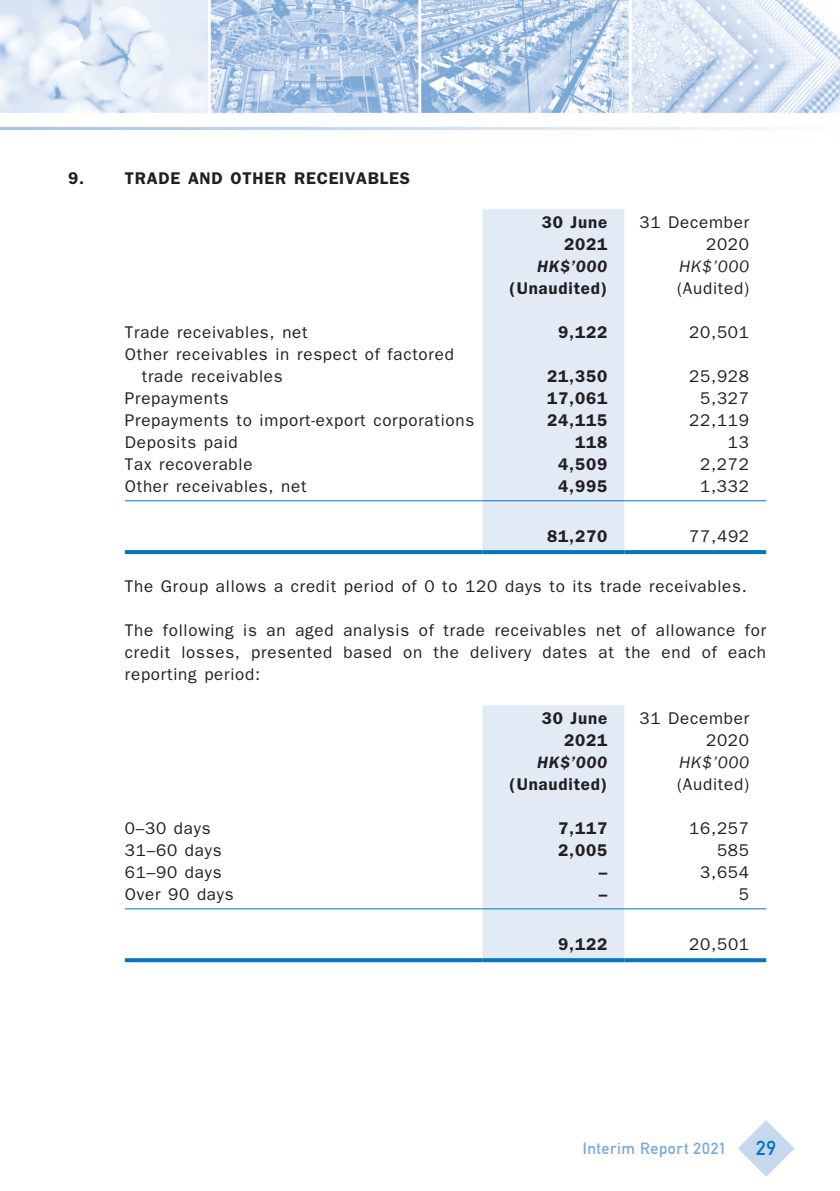
<style>
.page{position:relative;width:840px;height:1191px;background:#fff}
.page>*{position:absolute;margin:0;border:0;box-sizing:border-box;transform-origin:0 0}
.t1{font:20px "DIN Mittelschrift Std";color:#0077bd}
.t2{font:17px/22px "ITC Franklin Gothic Std";letter-spacing:.045em;color:#231f20}
.t3{font:600 17px "ITC Franklin Gothic Std";letter-spacing:.045em;color:#231f20}
.t4{font:italic 600 17px "ITC Franklin Gothic Std";letter-spacing:.045em;color:#231f20}
.t5{font:italic 17px "ITC Franklin Gothic Std";letter-spacing:.045em;color:#231f20}
.t6{font:16px "DIN Mittelschrift Std";letter-spacing:.035em;color:#7ba9d8}
</style>
<div class="page">
<img style="left:0;top:0;width:839px;height:1177px">
<svg style="left:737px;top:1120px;width:57px;height:56px"></svg>
<div style="left:482px;top:209px;width:142px;height:341px;background:#e1eaf5"></div>
<hr style="left:125px;top:500px;width:357px;height:1px;background:#0077bd">
<hr style="left:482px;top:500px;width:142px;height:1px;background:#0077bd">
<hr style="left:624px;top:500px;width:141px;height:1px;background:#0077bd">
<svg style="left:125px;top:550px;width:357px;height:4px"></svg>
<svg style="left:482px;top:550px;width:142px;height:4px"></svg>
<svg style="left:624px;top:550px;width:141px;height:4px"></svg>
<div style="left:482px;top:705px;width:142px;height:253px;background:#e1eaf5"></div>
<hr style="left:125px;top:908px;width:357px;height:1px;background:#0077bd">
<hr style="left:482px;top:908px;width:142px;height:1px;background:#0077bd">
<hr style="left:624px;top:908px;width:141px;height:1px;background:#0077bd">
<svg style="left:125px;top:958px;width:357px;height:4px"></svg>
<svg style="left:482px;top:958px;width:142px;height:4px"></svg>
<svg style="left:624px;top:958px;width:141px;height:4px"></svg>
<p class="t3" style="left:68px;top:168px;width:343px">9. TRADE AND OTHER RECEIVABLES</p>
<p class="t3" style="left:541px;top:212px;width:67px">30 June</p>
<p class="t2" style="left:639px;top:212px;width:111px">31 December</p>
<p class="t3" style="left:564px;top:234px;width:45px">2021</p>
<p class="t2" style="left:705px;top:234px;width:45px">2020</p>
<p class="t4" style="left:537px;top:257px;width:72px">HK$’000</p>
<p class="t5" style="left:678px;top:257px;width:72px">HK$’000</p>
<p class="t3" style="left:509px;top:278px;width:99px">(Unaudited)</p>
<p class="t2" style="left:676px;top:278px;width:74px">(Audited)</p>
<p class="t2" style="left:125px;top:322px;width:184px">Trade receivables, net</p>
<p class="t3" style="left:558px;top:322px;width:50px">9,122</p>
<p class="t2" style="left:688px;top:322px;width:61px">20,501</p>
<p class="t2" style="left:142px;top:344px;width:313px;text-indent:-17px">Other receivables in respect of factored trade receivables</p>
<p class="t3" style="left:547px;top:366px;width:61px">21,350</p>
<p class="t2" style="left:688px;top:366px;width:61px">25,928</p>
<p class="t2" style="left:125px;top:388px;width:105px">Prepayments</p>
<p class="t3" style="left:547px;top:388px;width:61px">17,061</p>
<p class="t2" style="left:699px;top:388px;width:50px">5,327</p>
<p class="t2" style="left:125px;top:410px;width:351px">Prepayments to import-export corporations</p>
<p class="t3" style="left:547px;top:410px;width:61px">24,115</p>
<p class="t2" style="left:688px;top:410px;width:61px">22,119</p>
<p class="t2" style="left:125px;top:432px;width:114px">Deposits paid</p>
<p class="t3" style="left:574px;top:432px;width:34px">118</p>
<p class="t2" style="left:727px;top:432px;width:23px">13</p>
<p class="t2" style="left:125px;top:454px;width:129px">Tax recoverable</p>
<p class="t3" style="left:558px;top:454px;width:50px">4,509</p>
<p class="t2" style="left:699px;top:454px;width:50px">2,272</p>
<p class="t2" style="left:125px;top:476px;width:183px">Other receivables, net</p>
<p class="t3" style="left:558px;top:476px;width:50px">4,995</p>
<p class="t2" style="left:699px;top:476px;width:50px">1,332</p>
<p class="t3" style="left:547px;top:526px;width:61px">81,270</p>
<p class="t2" style="left:688px;top:526px;width:61px">77,492</p>
<p class="t2" style="left:125px;top:575px;width:623px">The Group allows a credit period of 0 to 120 days to its trade receivables.</p>
<p class="t2" style="left:125px;top:619px;width:642px;text-align:justify">The following is an aged analysis of trade receivables net of allowance for credit losses, presented based on the delivery dates at the end of each reporting period:</p>
<p class="t3" style="left:541px;top:708px;width:67px">30 June</p>
<p class="t2" style="left:639px;top:707px;width:111px">31 December</p>
<p class="t3" style="left:564px;top:730px;width:45px">2021</p>
<p class="t2" style="left:705px;top:729px;width:45px">2020</p>
<p class="t4" style="left:537px;top:753px;width:72px">HK$’000</p>
<p class="t5" style="left:678px;top:753px;width:72px">HK$’000</p>
<p class="t3" style="left:509px;top:774px;width:99px">(Unaudited)</p>
<p class="t2" style="left:676px;top:773px;width:74px">(Audited)</p>
<p class="t2" style="left:125px;top:817px;width:87px">0–30 days</p>
<p class="t3" style="left:558px;top:818px;width:50px">7,117</p>
<p class="t2" style="left:688px;top:817px;width:61px">16,257</p>
<p class="t2" style="left:125px;top:839px;width:98px">31–60 days</p>
<p class="t3" style="left:558px;top:840px;width:50px">2,005</p>
<p class="t2" style="left:716px;top:839px;width:34px">585</p>
<p class="t2" style="left:125px;top:861px;width:98px">61–90 days</p>
<p class="t3" style="left:598px;top:862px;width:10px">–</p>
<p class="t2" style="left:699px;top:861px;width:50px">3,654</p>
<p class="t2" style="left:125px;top:883px;width:110px">Over 90 days</p>
<p class="t3" style="left:598px;top:884px;width:10px">–</p>
<p class="t2" style="left:738px;top:883px;width:12px">5</p>
<p class="t3" style="left:558px;top:934px;width:50px">9,122</p>
<p class="t2" style="left:688px;top:933px;width:61px">20,501</p>
<p class="t6" style="left:582px;top:1138px;width:145px">Interim Report 2021</p>
<p class="t1" style="left:755px;top:1136px;width:21px">29</p>
</div>
